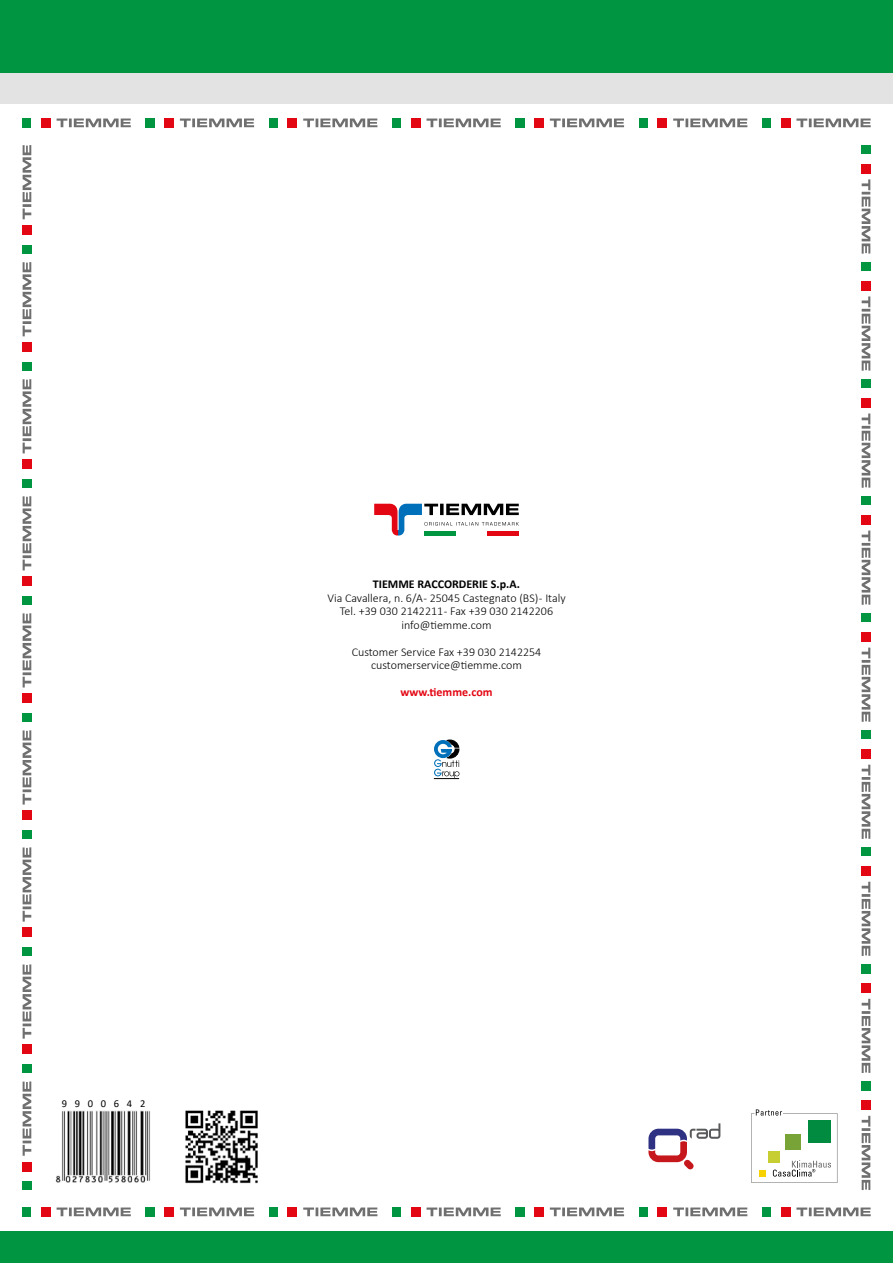
<style>
.page{position:relative;width:893px;height:1263px;background:#fff}
.page>*{position:absolute;margin:0;border:0;box-sizing:border-box;transform-origin:0 0}
.t1{font:300 12px/13.5px "Calibri";color:#000;text-align:center}
.t2{font:700 12px "Calibri";color:#000}
.t3{font:700 12px "Calibri";color:#e30613}
.t4{font:10.5px "Calibri";letter-spacing:.735em;color:#000}
</style>
<div class="page">
<div style="left:0;top:0;width:893px;height:104px;background:#e3e3e3"></div>
<div style="left:0;top:0;width:893px;height:72px;background:#009641"></div>
<div style="left:0;top:1231px;width:893px;height:32px;background:#009641"></div>
<img style="left:185px;top:1110px;width:73px;height:74px">
<svg style="left:424px;top:504px;width:95px;height:11px"></svg>
<svg style="left:398px;top:504px;width:24px;height:31px"></svg>
<svg style="left:374px;top:504px;width:24px;height:31px"></svg>
<svg style="left:425px;top:522px;width:94px;height:4px"></svg>
<hr style="left:425px;top:531px;width:31px;height:4px;background:#009641">
<hr style="left:488px;top:531px;width:31px;height:4px;background:#e30613">
<svg style="left:434px;top:740px;width:26px;height:39px"></svg>
<img style="left:55px;top:1110px;width:95px;height:73px">
<div style="left:22px;top:1207px;width:10px;height:9px;background:#009641"></div>
<div style="left:41px;top:1207px;width:9px;height:9px;background:#e30613"></div>
<svg style="left:57px;top:1207px;width:74px;height:9px"></svg>
<div style="left:146px;top:1207px;width:9px;height:9px;background:#009641"></div>
<div style="left:164px;top:1207px;width:10px;height:9px;background:#e30613"></div>
<svg style="left:180px;top:1207px;width:74px;height:9px"></svg>
<div style="left:269px;top:1207px;width:9px;height:9px;background:#009641"></div>
<div style="left:288px;top:1207px;width:9px;height:9px;background:#e30613"></div>
<svg style="left:303px;top:1207px;width:74px;height:9px"></svg>
<div style="left:392px;top:1207px;width:10px;height:9px;background:#009641"></div>
<div style="left:411px;top:1207px;width:9px;height:9px;background:#e30613"></div>
<svg style="left:427px;top:1207px;width:74px;height:9px"></svg>
<div style="left:515px;top:1207px;width:10px;height:9px;background:#009641"></div>
<div style="left:534px;top:1207px;width:10px;height:9px;background:#e30613"></div>
<svg style="left:550px;top:1207px;width:74px;height:9px"></svg>
<div style="left:639px;top:1207px;width:9px;height:9px;background:#009641"></div>
<div style="left:658px;top:1207px;width:9px;height:9px;background:#e30613"></div>
<svg style="left:673px;top:1207px;width:74px;height:9px"></svg>
<div style="left:762px;top:1207px;width:10px;height:9px;background:#009641"></div>
<div style="left:781px;top:1207px;width:9px;height:9px;background:#e30613"></div>
<svg style="left:796px;top:1207px;width:75px;height:9px"></svg>
<div style="left:22px;top:118px;width:10px;height:10px;background:#009641"></div>
<div style="left:41px;top:118px;width:9px;height:10px;background:#e30613"></div>
<svg style="left:57px;top:119px;width:74px;height:8px"></svg>
<div style="left:146px;top:118px;width:9px;height:10px;background:#009641"></div>
<div style="left:164px;top:118px;width:10px;height:10px;background:#e30613"></div>
<svg style="left:180px;top:119px;width:74px;height:8px"></svg>
<div style="left:269px;top:118px;width:9px;height:10px;background:#009641"></div>
<div style="left:288px;top:118px;width:9px;height:10px;background:#e30613"></div>
<svg style="left:303px;top:119px;width:74px;height:8px"></svg>
<div style="left:392px;top:118px;width:10px;height:10px;background:#009641"></div>
<div style="left:411px;top:118px;width:9px;height:10px;background:#e30613"></div>
<svg style="left:427px;top:119px;width:74px;height:8px"></svg>
<div style="left:515px;top:118px;width:10px;height:10px;background:#009641"></div>
<div style="left:534px;top:118px;width:10px;height:10px;background:#e30613"></div>
<svg style="left:550px;top:119px;width:74px;height:8px"></svg>
<div style="left:639px;top:118px;width:9px;height:10px;background:#009641"></div>
<div style="left:658px;top:118px;width:9px;height:10px;background:#e30613"></div>
<svg style="left:673px;top:119px;width:74px;height:8px"></svg>
<div style="left:762px;top:118px;width:10px;height:10px;background:#009641"></div>
<div style="left:781px;top:118px;width:9px;height:10px;background:#e30613"></div>
<svg style="left:796px;top:119px;width:75px;height:8px"></svg>
<div style="left:22px;top:946px;width:10px;height:10px;background:#009641"></div>
<div style="left:22px;top:928px;width:10px;height:9px;background:#e30613"></div>
<svg style="left:23px;top:847px;width:8px;height:75px"></svg>
<div style="left:22px;top:829px;width:10px;height:10px;background:#009641"></div>
<div style="left:22px;top:811px;width:10px;height:9px;background:#e30613"></div>
<svg style="left:23px;top:730px;width:8px;height:74px"></svg>
<div style="left:22px;top:712px;width:10px;height:10px;background:#009641"></div>
<div style="left:22px;top:694px;width:10px;height:9px;background:#e30613"></div>
<svg style="left:23px;top:613px;width:8px;height:74px"></svg>
<div style="left:22px;top:595px;width:10px;height:10px;background:#009641"></div>
<div style="left:22px;top:577px;width:10px;height:9px;background:#e30613"></div>
<svg style="left:23px;top:496px;width:8px;height:74px"></svg>
<div style="left:22px;top:478px;width:10px;height:10px;background:#009641"></div>
<div style="left:22px;top:459px;width:10px;height:10px;background:#e30613"></div>
<svg style="left:23px;top:379px;width:8px;height:74px"></svg>
<div style="left:22px;top:361px;width:10px;height:10px;background:#009641"></div>
<div style="left:22px;top:342px;width:10px;height:10px;background:#e30613"></div>
<svg style="left:23px;top:262px;width:8px;height:74px"></svg>
<div style="left:22px;top:244px;width:10px;height:10px;background:#009641"></div>
<div style="left:22px;top:225px;width:10px;height:10px;background:#e30613"></div>
<svg style="left:23px;top:145px;width:8px;height:74px"></svg>
<div style="left:22px;top:1063px;width:10px;height:10px;background:#009641"></div>
<div style="left:22px;top:1045px;width:10px;height:9px;background:#e30613"></div>
<svg style="left:23px;top:964px;width:8px;height:75px"></svg>
<div style="left:22px;top:1180px;width:10px;height:10px;background:#009641"></div>
<div style="left:22px;top:1162px;width:10px;height:9px;background:#e30613"></div>
<svg style="left:23px;top:1081px;width:8px;height:75px"></svg>
<div style="left:861px;top:379px;width:10px;height:10px;background:#009641"></div>
<div style="left:861px;top:398px;width:10px;height:9px;background:#e30613"></div>
<svg style="left:862px;top:413px;width:8px;height:75px"></svg>
<div style="left:861px;top:496px;width:10px;height:10px;background:#009641"></div>
<div style="left:861px;top:515px;width:10px;height:9px;background:#e30613"></div>
<svg style="left:862px;top:530px;width:8px;height:75px"></svg>
<div style="left:861px;top:613px;width:10px;height:10px;background:#009641"></div>
<div style="left:861px;top:632px;width:10px;height:9px;background:#e30613"></div>
<svg style="left:862px;top:648px;width:8px;height:74px"></svg>
<div style="left:861px;top:730px;width:10px;height:10px;background:#009641"></div>
<div style="left:861px;top:749px;width:10px;height:9px;background:#e30613"></div>
<svg style="left:862px;top:765px;width:8px;height:74px"></svg>
<div style="left:861px;top:847px;width:10px;height:10px;background:#009641"></div>
<div style="left:861px;top:866px;width:10px;height:9px;background:#e30613"></div>
<svg style="left:862px;top:882px;width:8px;height:74px"></svg>
<div style="left:861px;top:964px;width:10px;height:10px;background:#009641"></div>
<div style="left:861px;top:983px;width:10px;height:10px;background:#e30613"></div>
<svg style="left:862px;top:999px;width:8px;height:74px"></svg>
<div style="left:861px;top:1081px;width:10px;height:10px;background:#009641"></div>
<div style="left:861px;top:1100px;width:10px;height:10px;background:#e30613"></div>
<svg style="left:862px;top:1116px;width:8px;height:74px"></svg>
<div style="left:861px;top:262px;width:10px;height:10px;background:#009641"></div>
<div style="left:861px;top:281px;width:10px;height:9px;background:#e30613"></div>
<svg style="left:862px;top:296px;width:8px;height:75px"></svg>
<div style="left:861px;top:145px;width:10px;height:9px;background:#009641"></div>
<div style="left:861px;top:164px;width:10px;height:9px;background:#e30613"></div>
<svg style="left:862px;top:179px;width:8px;height:75px"></svg>
<svg style="left:751px;top:1109px;width:86px;height:74px"></svg>
<svg style="left:649px;top:1123px;width:71px;height:46px"></svg>
<p class="t4" style="left:62px;top:1096px;width:85px">9900642</p>
<p class="t2" style="left:373px;top:576px;width:149px">TIEMME RACCORDERIE S.p.A.</p>
<p class="t1" style="left:327px;top:591px;width:240px">Via Cavallera, n. 6/A - 25045 Castegnato (BS) - Italy<br>Tel. +39 030 2142211 - Fax +39 030 2142206 info@tiemme.com</p>
<p class="t1" style="left:352px;top:645px;width:191px">Customer Service Fax +39 030 2142254 customerservice@tiemme.com</p>
<p class="t3" style="left:400px;top:684px;width:94px">www.tiemme.com</p>
</div>
